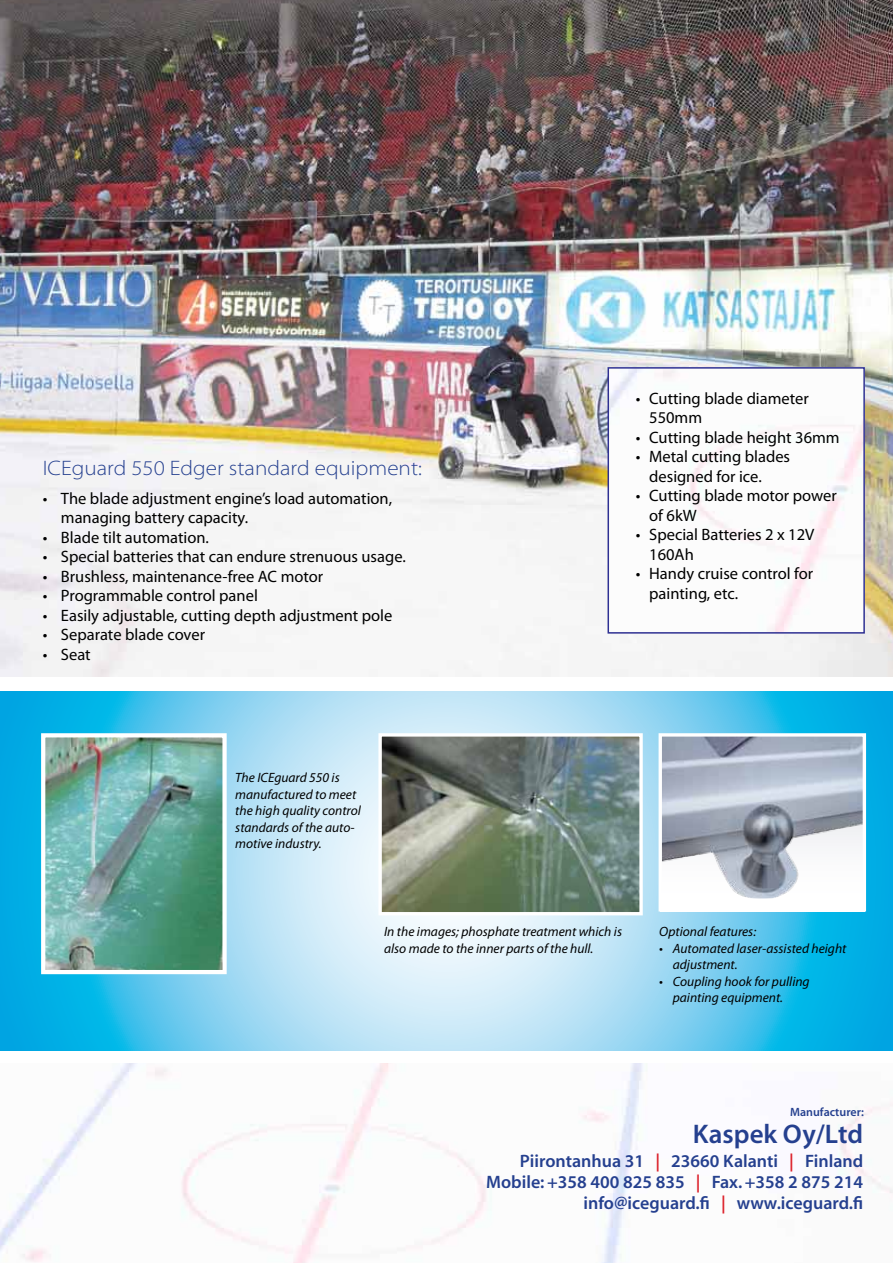
<style>
.page{position:relative;width:893px;height:1263px;background:#fff}
.page>*{position:absolute;margin:0;border:0;box-sizing:border-box;transform-origin:0 0}
.t1{font:27px "Myriad MM 565 600";letter-spacing:.02em;color:#25408f}
.t2{font:300 semi-expanded 21px "Myriad Pro";color:#25408f}
.t3{font:18px/21px "Myriad MM 565 600";letter-spacing:.02em;color:#25408f;text-align:right}
.t4{font:16.5px/19.5px "Myriad Pro";color:#000}
.t5{font:italic 13.5px/16.5px "Myriad Pro";color:#000}
.t6{font:12px "Myriad MM 565 600";letter-spacing:.02em;color:#25408f}
.s1{color:#dc1f28}
</style>
<div class="page">
<img style="left:0;top:0;width:893px;height:676px">
<svg style="left:0;top:691px;width:893px;height:359px"></svg>
<img style="left:46px;top:738px;width:176px;height:231px">
<div style="left:41px;top:733px;width:186px;height:241px;border:4px solid #fff"></div>
<img style="left:382px;top:737px;width:257px;height:174px">
<div style="left:378px;top:733px;width:265px;height:182px;border:3px solid #fff"></div>
<img style="left:0;top:1063px;width:893px;height:200px">
<img style="left:610px;top:370px;width:252px;height:261px">
<div style="left:607px;top:367px;width:258px;height:267px;border:2px solid #2e3092"></div>
<div style="left:660px;top:735px;width:204px;height:176px;background:#fff"></div>
<img style="left:663px;top:737px;width:199px;height:162px">
<div style="left:659px;top:733px;width:207px;height:178px;border:3px solid #fff"></div>
<p class="t2" style="left:43px;top:455px;width:380px">ICEguard 550 Edger standard equipment:</p>
<p class="t4" style="left:61px;top:488px;width:333px;text-indent:-18px">• The blade adjustment engine’s load automation, managing battery capacity.</p>
<p class="t4" style="left:43px;top:527px;width:168px">• Blade tilt automation.</p>
<p class="t4" style="left:43px;top:547px;width:364px">• Special batteries that can endure strenuous usage.</p>
<p class="t4" style="left:43px;top:566px;width:282px">• Brushless, maintenance-free AC motor</p>
<p class="t4" style="left:43px;top:586px;width:216px">• Programmable control panel</p>
<p class="t4" style="left:43px;top:605px;width:351px">• Easily adjustable, cutting depth adjustment pole</p>
<p class="t4" style="left:43px;top:625px;width:164px">• Separate blade cover</p>
<p class="t4" style="left:43px;top:644px;width:49px">• Seat</p>
<p class="t5" style="left:235px;top:769px;width:127px">The ICEguard 550 is manufactured to meet the high quality control standards of the auto&shy;motive industry.</p>
<p class="t4" style="left:649px;top:388px;width:161px;text-indent:-13px">• Cutting blade diameter<br>550mm</p>
<p class="t4" style="left:636px;top:427px;width:205px">• Cutting blade height 36mm</p>
<p class="t4" style="left:649px;top:447px;width:142px;text-indent:-13px">• Metal cutting blades designed for ice.</p>
<p class="t4" style="left:649px;top:486px;width:189px;text-indent:-13px">• Cutting blade motor power of 6kW</p>
<p class="t4" style="left:649px;top:525px;width:167px;text-indent:-13px">• Special Batteries 2 x 12V<br>160Ah</p>
<p class="t4" style="left:649px;top:564px;width:166px;text-indent:-13px">• Handy cruise control for painting, etc.</p>
<p class="t5" style="left:384px;top:923px;width:239px">In the images; phosphate treatment which is also made to the inner parts of the hull.</p>
<p class="t5" style="left:659px;top:923px;width:98px">Optional features:</p>
<p class="t5" style="left:673px;top:940px;width:175px;text-indent:-14px">• Automated laser-assisted height adjustment.</p>
<p class="t5" style="left:673px;top:973px;width:138px;text-indent:-14px">• Coupling hook for pulling painting equipment.</p>
<p class="t6" style="left:790px;top:1106px;width:75px">Manufacturer:</p>
<h1 class="t1" style="left:693px;top:1121px;width:172px">Kaspek Oy/Ltd</h1>
<p class="t3" style="left:486px;top:1151px;width:378px">Piirontanhua 31 <span class="s1">|</span> 23660 Kalanti <span class="s1">|</span> Finland<br>Mobile: +358 400 825 835 <span class="s1">|</span> Fax. +358 2 875 214 info@iceguard.fi <span class="s1">|</span> www.iceguard.fi</p>
</div>
